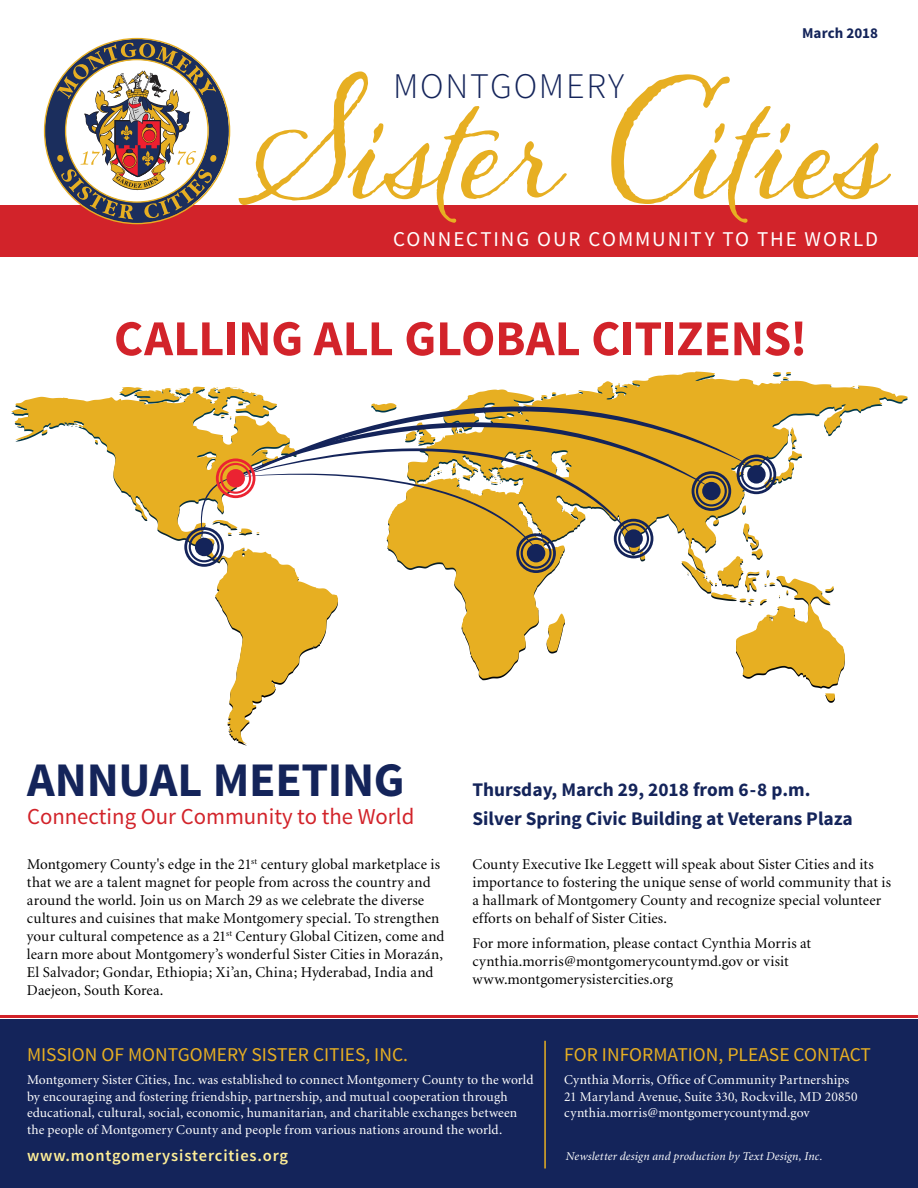
<style>
.page{position:relative;width:918px;height:1188px;background:#fff}
.page>*{position:absolute;margin:0;border:0;box-sizing:border-box;transform-origin:0 0}
.t1{font:700 50.25px "Source Sans Pro";letter-spacing:-.01em;color:#d2232a}
.t2{font:700 48.3px "Source Sans Pro";letter-spacing:-.005em;color:#14245a}
.t3{font:300 36px "Source Sans Pro";letter-spacing:.05em;color:#14245a}
.t4{font:22.8px "Source Sans Pro";color:#d2232a}
.t5{font:21px "Source Sans Pro";letter-spacing:.09em;color:#fff}
.t6{font:19.5px "Source Sans Pro";color:#e7af22}
.t7{font:700 19.35px/28.7px "Source Sans Pro";color:#14245a}
.t8{font:600 16.5px "Source Sans Pro";letter-spacing:.05em;color:#feee97}
.t9{font:15px/18px "Minion";letter-spacing:.005em;color:#000}
.t10{font:700 15px "Source Sans Pro";letter-spacing:.005em;color:#14245a}
.t11{font:13.5px/16.5px "Minion";letter-spacing:.01em;color:#fff}
.t12{font:italic 12px "Minion";letter-spacing:.02em;color:#fff}
</style>
<div class="page">
<svg style="left:11px;top:372px;width:897px;height:372px"></svg>
<svg style="left:184px;top:406px;width:592px;height:167px"></svg>
<div style="left:0;top:1020px;width:918px;height:168px;background:#14245a"></div>
<div style="left:0;top:205px;width:918px;height:52px;background:#d2232a"></div>
<svg style="left:44px;top:38px;width:186px;height:186px"></svg>
<hr style="left:0;top:1015px;width:918px;height:3px;background:#d2232a">
<svg style="left:239px;top:71px;width:652px;height:152px"></svg>
<hr style="left:544px;top:1041px;width:2px;height:127px;background:#e7af22">
<h3 class="t3" style="left:393px;top:64px;width:233px">MONTGOMERY</h3>
<p class="t10" style="left:802px;top:24px;width:77px">March 2018</p>
<h3 class="t5" style="left:393px;top:226px;width:487px">CONNECTING OUR COMMUNITY TO THE WORLD</h3>
<h1 class="t1" style="left:114px;top:306px;width:695px">CALLING ALL GLOBAL CITIZENS!</h1>
<h2 class="t2" style="left:27px;top:749px;width:379px">ANNUAL MEETING</h2>
<h3 class="t4" style="left:27px;top:803px;width:389px">Connecting Our Community to the World</h3>
<p class="t9" style="left:27px;top:856px;width:419px">Montgomery County's edge in the 21<sup>st</sup> century global marketplace is that we are a talent magnet for people from across the country and around the world. Join us on March 29 as we celebrate the diverse cultures and cuisines that make Montgomery special. To strengthen your cultural competence as a 21<sup>st</sup> Century Global Citizen, come and learn more about Montgomery’s wonderful Sister Cities in Morazán, El Salvador; Gondar, Ethiopia; Xi’an, China; Hyderabad, India and Daejeon, South Korea.</p>
<p class="t7" style="left:472px;top:776px;width:382px">Thursday, March 29, 2018 from 6-8 p.m.<br>Silver Spring Civic Building at Veterans Plaza</p>
<p class="t9" style="left:472px;top:856px;width:420px">County Executive Ike Leggett will speak about Sister Cities and its importance to fostering the unique sense of world community that is a hallmark of Montgomery County and recognize special volunteer efforts on behalf of Sister Cities.</p>
<p class="t9" style="left:472px;top:934px;width:340px">For more information, please contact Cynthia Morris at cynthia.morris@montgomerycountymd.gov or visit www.montgomerysistercities.org</p>
<h3 class="t6" style="left:27px;top:1043px;width:383px">MISSION OF MONTGOMERY SISTER CITIES, INC.</h3>
<p class="t11" style="left:27px;top:1072px;width:508px">Montgomery Sister Cities, Inc. was established to connect Montgomery County to the world by encouraging and fostering friendship, partnership, and mutual cooperation through educational, cultural, social, economic, humanitarian, and charitable exchanges between the people of Montgomery County and people from various nations around the world.</p>
<p class="t8" style="left:27px;top:1145px;width:263px">www.montgomerysistercities.org</p>
<h3 class="t6" style="left:564px;top:1043px;width:308px">FOR INFORMATION, PLEASE CONTACT</h3>
<p class="t11" style="left:564px;top:1072px;width:295px">Cynthia Morris, Office of Community Partnerships<br>21 Maryland Avenue, Suite 330, Rockville, MD 20850 cynthia.morris@montgomerycountymd.gov</p>
<p class="t12" style="left:566px;top:1151px;width:258px">Newsletter design and production by Text Design, Inc.</p>
</div>
